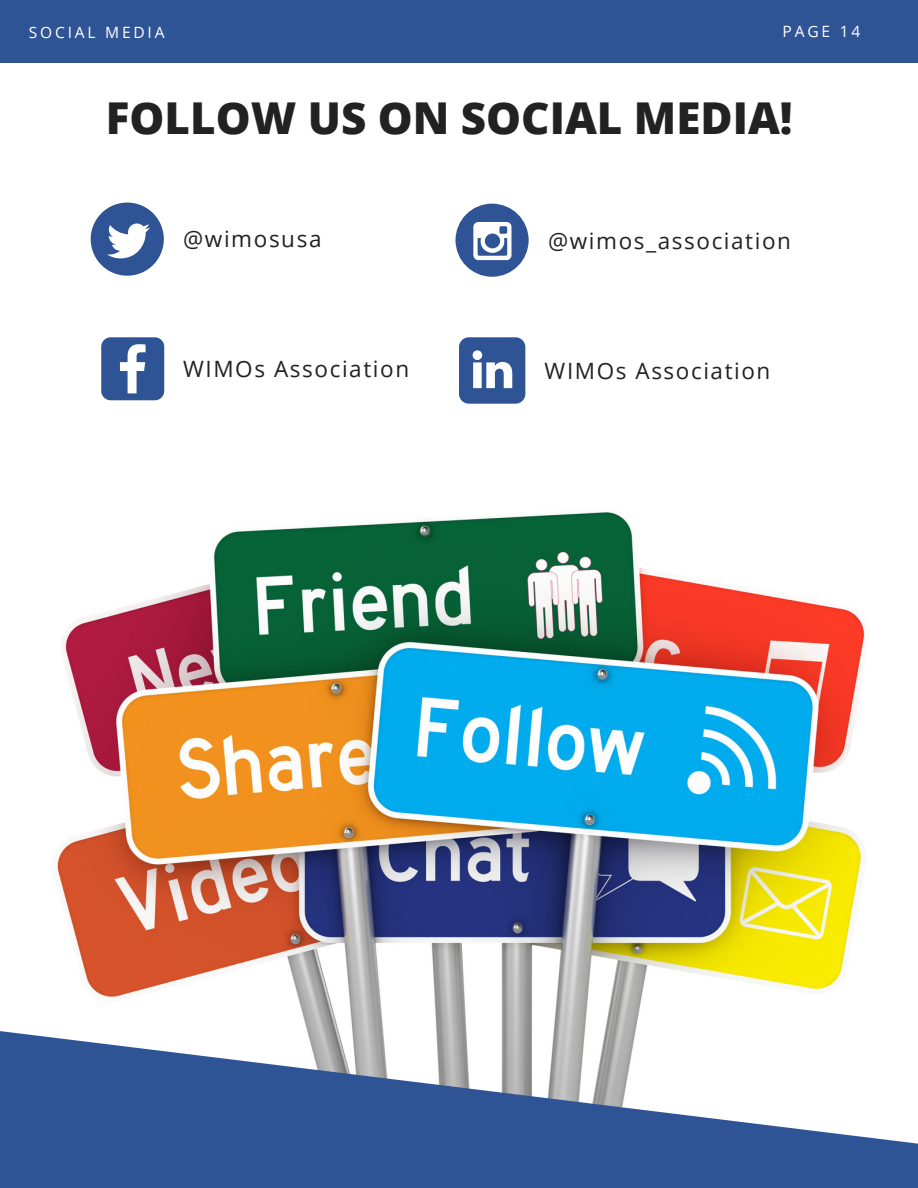
<style>
.page{position:relative;width:918px;height:1188px;background:#fff}
.page>*{position:absolute;margin:0;border:0;box-sizing:border-box;transform-origin:0 0}
.t1{font:800 43.95px "Open Sans";color:#222}
.t2{font:22.5px "Open Sans";letter-spacing:.07em;color:#222}
.t3{font:15.6px "Open Sans";letter-spacing:.18em;color:#fff}
</style>
<div class="page">
<img style="left:57px;top:512px;width:808px;height:507px">
<svg style="left:0;top:1019px;width:918px;height:169px;fill:#2f5496"></svg>
<svg style="left:459px;top:337px;width:66px;height:67px"></svg>
<div style="left:0;top:0;width:918px;height:63px;background:#2f5496"></div>
<div style="left:456px;top:204px;width:73px;height:73px;background:#2f5496;border-radius:50%"></div>
<svg style="left:473px;top:222px;width:39px;height:38px"></svg>
<svg style="left:101px;top:337px;width:63px;height:63px"></svg>
<svg style="left:91px;top:203px;width:73px;height:73px"></svg>
<p class="t3" style="left:29px;top:21px;width:137px">SOCIAL MEDIA</p>
<p class="t3" style="left:783px;top:21px;width:79px">PAGE 14</p>
<h1 class="t1" style="left:106px;top:88px;width:688px">FOLLOW US ON SOCIAL MEDIA!</h1>
<p class="t2" style="left:183px;top:223px;width:140px">@wimosusa</p>
<p class="t2" style="left:548px;top:225px;width:244px">@wimos_association</p>
<p class="t2" style="left:183px;top:353px;width:227px">WIMOs Association</p>
<p class="t2" style="left:545px;top:355px;width:227px">WIMOs Association</p>
</div>
